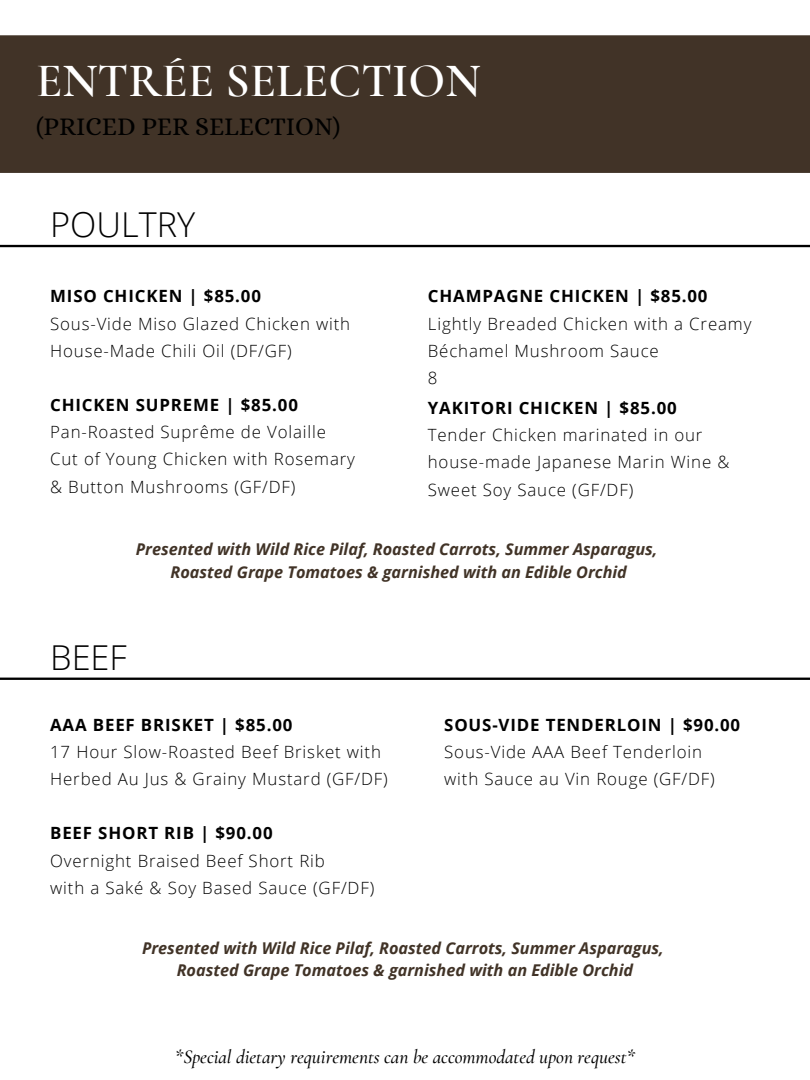
<style>
.page{position:relative;width:810px;height:1080px;background:#fff}
.page>*{position:absolute;margin:0;border:0;box-sizing:border-box;transform-origin:0 0}
.t1{font:600 48.12px "Cormorant Garamond";color:#fff}
.t2{font:300 34.31px "Open Sans";color:#000}
.t3{font:25.62px "Alice";color:#000}
.t4{font:italic 500 19.38px "Cormorant Garamond";color:#000}
.t5{font:300 16.88px/27.2px "Open Sans";letter-spacing:.05em;color:#000}
.t6{font:700 16.88px "Open Sans";letter-spacing:.05em;color:#000}
.t7{font:italic 700 16.25px/22.5px "Open Sans";color:#413327;text-align:center}
</style>
<div class="page">
<div style="left:0;top:35px;width:810px;height:138px;background:#413327"></div>
<hr style="left:0;top:245px;width:810px;height:2px;background:#000">
<hr style="left:0;top:678px;width:810px;height:2px;background:#000">
<h1 class="t1" style="left:36px;top:51px;width:446px">ENTRÉE SELECTION</h1>
<h3 class="t3" style="left:36px;top:112px;width:306px">(PRICED PER SELECTION)</h3>
<h2 class="t2" style="left:50px;top:201px;width:147px">POULTRY</h2>
<p class="t6" style="left:50px;top:284px;width:212px">MISO CHICKEN | $85.00</p>
<p class="t5" style="left:50px;top:309px;width:301px">Sous-Vide Miso Glazed Chicken with</p>
<p class="t5" style="left:50px;top:337px;width:243px">House-Made Chili Oil (DF/GF)</p>
<h2 class="t6" style="left:50px;top:393px;width:249px">CHICKEN SUPREME | $85.00</h2>
<p class="t5" style="left:50px;top:418px;width:277px">Pan-Roasted Suprême de Volaille</p>
<p class="t5" style="left:50px;top:445px;width:306px">Cut of Young Chicken with Rosemary</p>
<p class="t5" style="left:50px;top:473px;width:247px">&amp; Button Mushrooms (GF/DF)</p>
<p class="t6" style="left:428px;top:284px;width:281px">CHAMPAGNE CHICKEN | $85.00</p>
<p class="t5" style="left:428px;top:309px;width:325px">Lightly Breaded Chicken with a Creamy</p>
<p class="t5" style="left:428px;top:337px;width:232px">Béchamel Mushroom Sauce</p>
<p class="t5" style="left:428px;top:364px;width:11px">8</p>
<p class="t6" style="left:428px;top:396px;width:250px">YAKITORI CHICKEN | $85.00</p>
<p class="t5" style="left:428px;top:421px;width:303px">Tender Chicken marinated in our house-made Japanese Marin Wine &amp;<br>Sweet Soy Sauce (GF/DF)</p>
<p class="t7" style="left:136px;top:538px;width:523px">Presented with Wild Rice Pilaf, Roasted Carrots, Summer Asparagus,<br>Roasted Grape Tomatoes &amp; garnished with an Edible Orchid</p>
<p class="t2" style="left:50px;top:633px;width:78px">BEEF</p>
<p class="t6" style="left:50px;top:713px;width:244px">AAA BEEF BRISKET | $85.00</p>
<p class="t5" style="left:50px;top:738px;width:332px">17 Hour Slow-Roasted Beef Brisket with</p>
<p class="t5" style="left:50px;top:765px;width:339px">Herbed Au Jus &amp; Grainy Mustard (GF/DF)</p>
<h5 class="t6" style="left:50px;top:821px;width:224px">BEEF SHORT RIB | $90.00</h5>
<p class="t5" style="left:50px;top:847px;width:276px">Overnight Braised Beef Short Rib</p>
<p class="t5" style="left:50px;top:874px;width:326px">with a Saké &amp; Soy Based Sauce (GF/DF)</p>
<p class="t6" style="left:444px;top:713px;width:298px">SOUS-VIDE TENDERLOIN | $90.00</p>
<p class="t5" style="left:444px;top:738px;width:259px">Sous-Vide AAA Beef Tenderloin</p>
<p class="t5" style="left:444px;top:765px;width:272px">with Sauce au Vin Rouge (GF/DF)</p>
<p class="t7" style="left:142px;top:936px;width:523px">Presented with Wild Rice Pilaf, Roasted Carrots, Summer Asparagus,<br>Roasted Grape Tomatoes &amp; garnished with an Edible Orchid</p>
<p class="t4" style="left:175px;top:1045px;width:462px">*Special dietary requirements can be accommodated upon request*</p>
</div>
